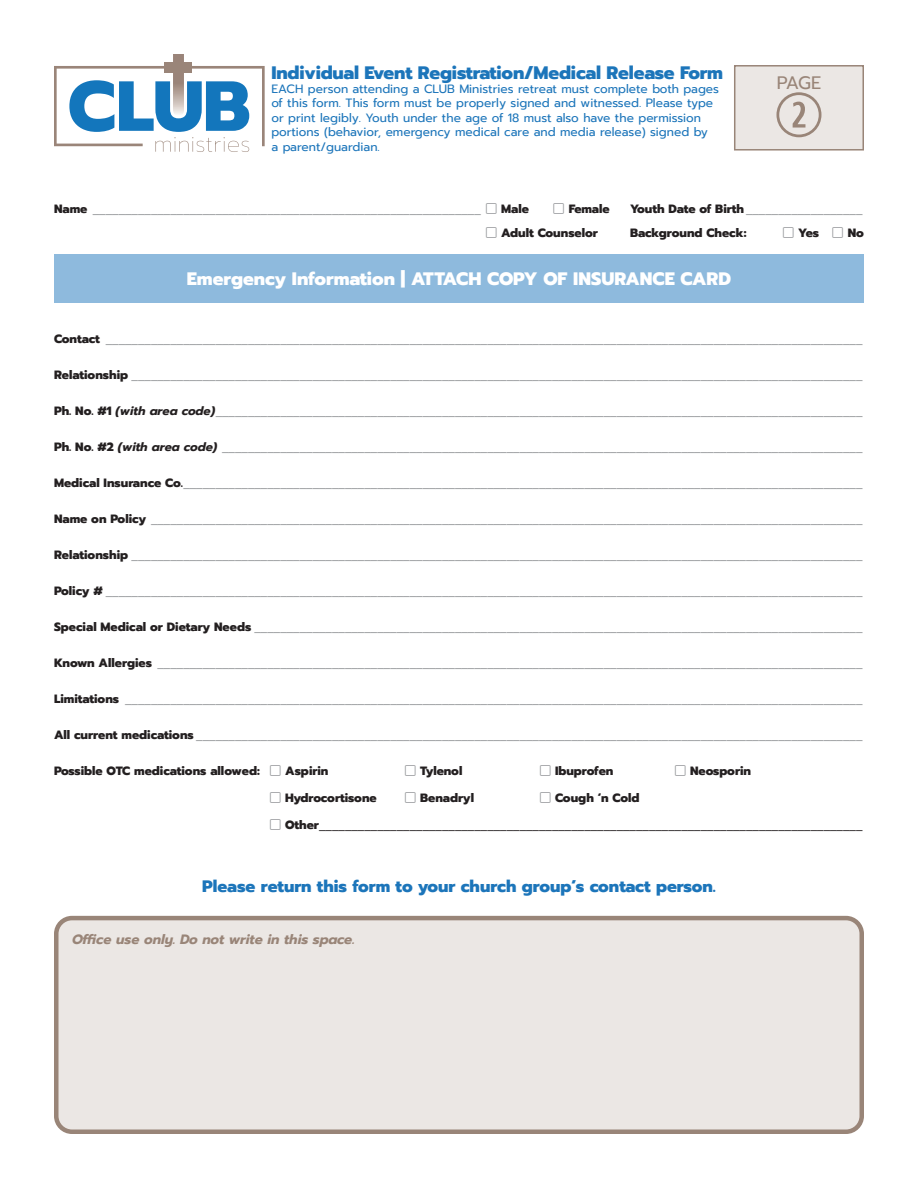
<style>
.page{position:relative;width:918px;height:1188px;background:#fff}
.page>*{position:absolute;margin:0;border:0;box-sizing:border-box;transform-origin:0 0}
.t1{font:60px "Combi Numerals Ltd";color:#998578}
.t2{font:800 18px "Prompt";color:#fff}
.t3{font:800 18px "Prompt";letter-spacing:-.01em;color:#1c75ba}
.t4{font:18px "Prompt";color:#998578}
.t5{font:800 16.5px "Prompt";color:#1c75ba}
.t6{font:italic 700 13.5px "Prompt";color:#998578}
.t7{font:12px "Work Sans";color:#939598}
.t8{font:12px/14.4px "Prompt";color:#1c75ba}
.t9{font:800 12px "Prompt";color:#231f20}
.t10{font:12px "Work Sans";color:#231f20}
.s1{font-family:"Prompt";font-weight:800;color:#231f20}
.s2{font-family:"Prompt";font-weight:700;font-style:italic;color:#231f20}
.s3{font-family:"Prompt";font-weight:800}
</style>
<div class="page">
<div style="left:54px;top:254px;width:810px;height:49px;background:#8ebadd"></div>
<div style="left:735px;top:66px;width:128px;height:84px;background:#ebe7e4"></div>
<div style="left:734px;top:65px;width:130px;height:86px;border:2px solid #998578"></div>
<svg style="left:54px;top:54px;width:211px;height:98px"></svg>
<div style="left:164px;top:62px;width:28px;height:11px;background:#9a8579"></div>
<div style="left:56px;top:918px;width:806px;height:214px;background:#ebe7e4;border-radius:16px"></div>
<div style="left:54px;top:916px;width:810px;height:218px;border:4px solid #998578;border-radius:16px"></div>
<p class="t3" style="left:271px;top:59px;width:453px">Individual Event Registration/Medical Release Form</p>
<p class="t8" style="left:271px;top:82px;width:449px">EACH person attending a CLUB Ministries retreat must complete both pages of this form. This form must be properly signed and witnessed. Please type or print legibly. Youth under the age of 18 must also have the permission portions (behavior, emergency medical care and media release) signed by<br>a parent/guardian.</p>
<p class="t4" style="left:777px;top:70px;width:46px">PAGE</p>
<p class="t1" style="left:774px;top:81px;width:51px">2</p>
<p class="t7" style="left:54px;top:200px;width:428px"><span class="s1">Name</span> ____________________________________________________________</p>
<p class="t9" style="left:501px;top:200px;width:29px">Male</p>
<p class="t9" style="left:569px;top:200px;width:43px">Female</p>
<p class="t7" style="left:630px;top:200px;width:234px"><span class="s1">Youth Date of Birth</span> __________________</p>
<p class="t9" style="left:501px;top:224px;width:98px">Adult Counselor</p>
<p class="t9" style="left:630px;top:224px;width:118px">Background Check:</p>
<p class="t9" style="left:798px;top:224px;width:22px">Yes</p>
<p class="t9" style="left:848px;top:224px;width:18px">No</p>
<p class="t2" style="left:187px;top:266px;width:546px">Emergency Information | ATTACH COPY OF INSURANCE CARD</p>
<p class="t7" style="left:54px;top:330px;width:810px"><span class="s1">Contact</span> _____________________________________________________________________________________________________________________</p>
<p class="t7" style="left:54px;top:366px;width:810px"><span class="s1">Relationship</span> _________________________________________________________________________________________________________________</p>
<p class="t7" style="left:54px;top:402px;width:810px"><span class="s1">Ph. No. #1</span> <span class="s2">(with area code)</span>____________________________________________________________________________________________________</p>
<p class="t7" style="left:54px;top:438px;width:810px"><span class="s1">Ph. No. #2</span> <span class="s2">(with area code)</span> ___________________________________________________________________________________________________</p>
<p class="t7" style="left:54px;top:474px;width:810px"><span class="s1">Medical Insurance Co.</span>_________________________________________________________________________________________________________</p>
<p class="t7" style="left:54px;top:510px;width:810px"><span class="s1">Name on Policy</span> ______________________________________________________________________________________________________________</p>
<p class="t7" style="left:54px;top:546px;width:810px"><span class="s1">Relationship</span> _________________________________________________________________________________________________________________</p>
<p class="t7" style="left:54px;top:582px;width:810px"><span class="s1">Policy #</span> _____________________________________________________________________________________________________________________</p>
<p class="t7" style="left:54px;top:618px;width:810px"><span class="s1">Special Medical or Dietary Needs</span> ______________________________________________________________________________________________</p>
<p class="t7" style="left:54px;top:654px;width:810px"><span class="s1">Known Allergies</span> _____________________________________________________________________________________________________________</p>
<p class="t7" style="left:54px;top:690px;width:810px"><span class="s1">Limitations</span> __________________________________________________________________________________________________________________</p>
<p class="t7" style="left:54px;top:726px;width:810px"><span class="s1">All current medications</span> _______________________________________________________________________________________________________</p>
<p class="t9" style="left:54px;top:762px;width:207px">Possible OTC medications allowed:</p>
<p class="t9" style="left:285px;top:762px;width:45px">Aspirin</p>
<p class="t9" style="left:420px;top:762px;width:44px">Tylenol</p>
<p class="t9" style="left:555px;top:762px;width:60px">Ibuprofen</p>
<p class="t9" style="left:690px;top:762px;width:62px">Neosporin</p>
<p class="t9" style="left:285px;top:789px;width:93px">Hydrocortisone</p>
<p class="t9" style="left:420px;top:789px;width:55px">Benadryl</p>
<p class="t9" style="left:555px;top:789px;width:86px">Cough ‘n Cold</p>
<p class="t10" style="left:285px;top:816px;width:579px"><span class="s3">Other</span>____________________________________________________________________________________</p>
<p class="t5" style="left:202px;top:874px;width:515px">Please return this form to your church group’s contact person.</p>
<p class="t6" style="left:72px;top:929px;width:284px">Office use only. Do not write in this space.</p>
</div>
